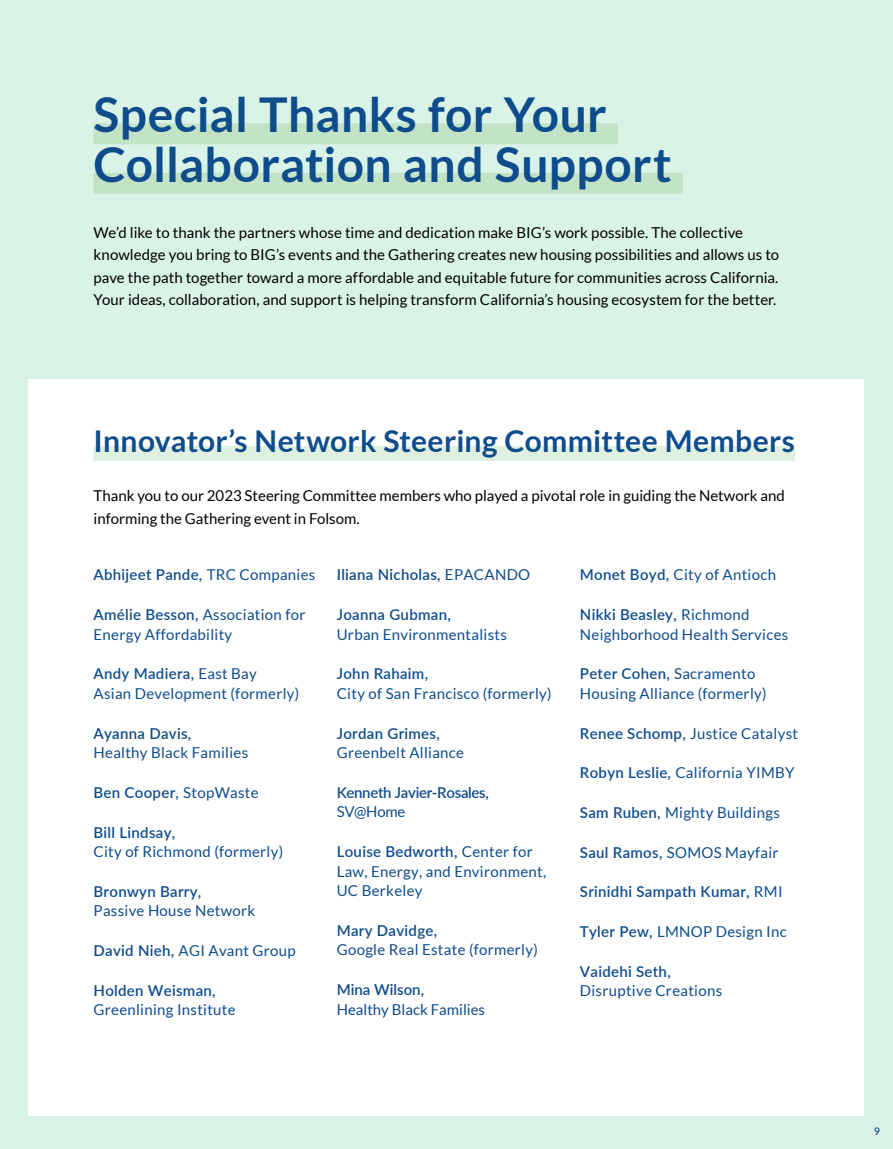
<style>
.page{position:relative;width:893px;height:1149px;background:#fff}
.page>*{position:absolute;margin:0;border:0;box-sizing:border-box;transform-origin:0 0}
.t1{font:700 48px/49.5px "Lato";letter-spacing:.01em;color:#0f4c8c}
.t2{font:700 30px "Lato";letter-spacing:.01em;color:#0f4c8c}
.t3{font:15px/19.5px "Lato";letter-spacing:.02em;color:#0f4c8c}
.t4{font:15px/22.5px "Lato";color:#000}
.t5{font:600 15px "Lato";letter-spacing:.02em;color:#0f4c8c}
.t6{font:600 15px "Lato";letter-spacing:-.02em;color:#0f4c8c}
.t7{font:15px "Lato";color:#0f4c8c}
.t8{font:600 15px "Lato";color:#0f4c8c}
.t9{font:600 10.5px "Lato";color:#0f4c8c}
.s1{font-weight:400}
.s2{font-weight:600}
</style>
<div class="page">
<div style="left:0;top:0;width:893px;height:1148px;background:#d9f3e6"></div>
<div style="left:94px;top:123px;width:524px;height:21px;background:#c3e3c6"></div>
<div style="left:94px;top:173px;width:589px;height:21px;background:#c3e3c6"></div>
<div style="left:29px;top:378px;width:835px;height:736px;background:#fff"></div>
<div style="left:94px;top:446px;width:701px;height:15px;background:#dff0e0"></div>
<h1 class="t1" style="left:94px;top:89px;width:580px">Special Thanks for Your<br>Collaboration and Support</h1>
<p class="t4" style="left:94px;top:221px;width:687px">We’d like to thank the partners whose time and dedication make BIG’s work possible. The collective knowledge you bring to BIG’s events and the Gathering creates new housing possibilities and allows us to pave the path together toward a more affordable and equitable future for communities across California.<br>Your ideas, collaboration, and support is helping transform California’s housing ecosystem for the better.</p>
<h2 class="t2" style="left:94px;top:423px;width:703px">Innovator’s Network Steering Committee Members</h2>
<p class="t4" style="left:94px;top:484px;width:693px">Thank you to our 2023 Steering Committee members who played a pivotal role in guiding the Network and informing the Gathering event in Folsom.</p>
<p class="t5" style="left:94px;top:564px;width:223px">Abhijeet Pande, <span class="s1">TRC Companies</span></p>
<p class="t3" style="left:94px;top:604px;width:213px"><span class="s2">Amélie Besson,</span> Association for<br>Energy Affordability</p>
<p class="t3" style="left:94px;top:664px;width:207px"><span class="s2">Andy Madiera,</span> East Bay<br>Asian Development (formerly)</p>
<p class="t5" style="left:94px;top:722px;width:99px">Ayanna Davis,</p>
<p class="t3" style="left:94px;top:742px;width:156px">Healthy Black Families</p>
<p class="t5" style="left:94px;top:781px;width:167px">Ben Cooper, <span class="s1">StopWaste</span></p>
<p class="t5" style="left:94px;top:821px;width:83px">Bill Lindsay,</p>
<p class="t3" style="left:94px;top:841px;width:191px">City of Richmond (formerly)</p>
<p class="t5" style="left:94px;top:880px;width:109px">Bronwyn Barry,</p>
<p class="t3" style="left:94px;top:900px;width:163px">Passive House Network</p>
<p class="t3" style="left:94px;top:940px;width:204px"><span class="s2">David Nieh,</span> AGI Avant Group</p>
<p class="t5" style="left:94px;top:979px;width:124px">Holden Weisman,</p>
<p class="t3" style="left:94px;top:999px;width:144px">Greenlining Institute</p>
<p class="t5" style="left:337px;top:564px;width:195px">Iliana Nicholas, <span class="s1">EPACANDO</span></p>
<p class="t5" style="left:337px;top:603px;width:116px">Joanna Gubman,</p>
<p class="t3" style="left:337px;top:624px;width:172px">Urban Environmentalists</p>
<p class="t5" style="left:337px;top:662px;width:93px">John Rahaim,</p>
<p class="t3" style="left:337px;top:683px;width:216px">City of San Francisco (formerly)</p>
<p class="t5" style="left:337px;top:722px;width:105px">Jordan Grimes,</p>
<p class="t3" style="left:337px;top:742px;width:129px">Greenbelt Alliance</p>
<p class="t6" style="left:337px;top:781px;width:154px">Kenneth Javier-Rosales,</p>
<p class="t3" style="left:337px;top:801px;width:70px">SV@Home</p>
<p class="t3" style="left:337px;top:841px;width:211px"><span class="s2">Louise Bedworth,</span> Center for<br>Law, Energy, and Environment,<br>UC Berkeley</p>
<p class="t5" style="left:337px;top:919px;width:102px">Mary Davidge,</p>
<p class="t3" style="left:337px;top:939px;width:203px">Google Real Estate (formerly)</p>
<p class="t8" style="left:337px;top:978px;width:89px">Mina Wilson,</p>
<p class="t7" style="left:337px;top:1000px;width:150px">Healthy Black Families</p>
<p class="t3" style="left:580px;top:565px;width:198px"><span class="s2">Monet Boyd,</span> City of Antioch</p>
<p class="t3" style="left:580px;top:604px;width:210px"><span class="s2">Nikki Beasley,</span> Richmond<br>Neighborhood Health Services</p>
<p class="t3" style="left:580px;top:663px;width:188px"><span class="s2">Peter Cohen,</span> Sacramento<br>Housing Alliance (formerly)</p>
<p class="t3" style="left:580px;top:723px;width:220px"><span class="s2">Renee Schomp,</span> Justice Catalyst</p>
<p class="t3" style="left:580px;top:762px;width:216px"><span class="s2">Robyn Leslie,</span> California YIMBY</p>
<p class="t3" style="left:580px;top:802px;width:201px"><span class="s2">Sam Ruben,</span> Mighty Buildings</p>
<p class="t3" style="left:580px;top:842px;width:200px"><span class="s2">Saul Ramos,</span> SOMOS Mayfair</p>
<p class="t5" style="left:580px;top:880px;width:204px">Srinidhi Sampath Kumar, <span class="s1">RMI</span></p>
<p class="t3" style="left:580px;top:921px;width:208px"><span class="s2">Tyler Pew,</span> LMNOP Design Inc</p>
<p class="t5" style="left:580px;top:960px;width:92px">Vaidehi Seth,</p>
<p class="t3" style="left:580px;top:980px;width:144px">Disruptive Creations</p>
<p class="t9" style="left:874px;top:1123px;width:8px">9</p>
</div>
